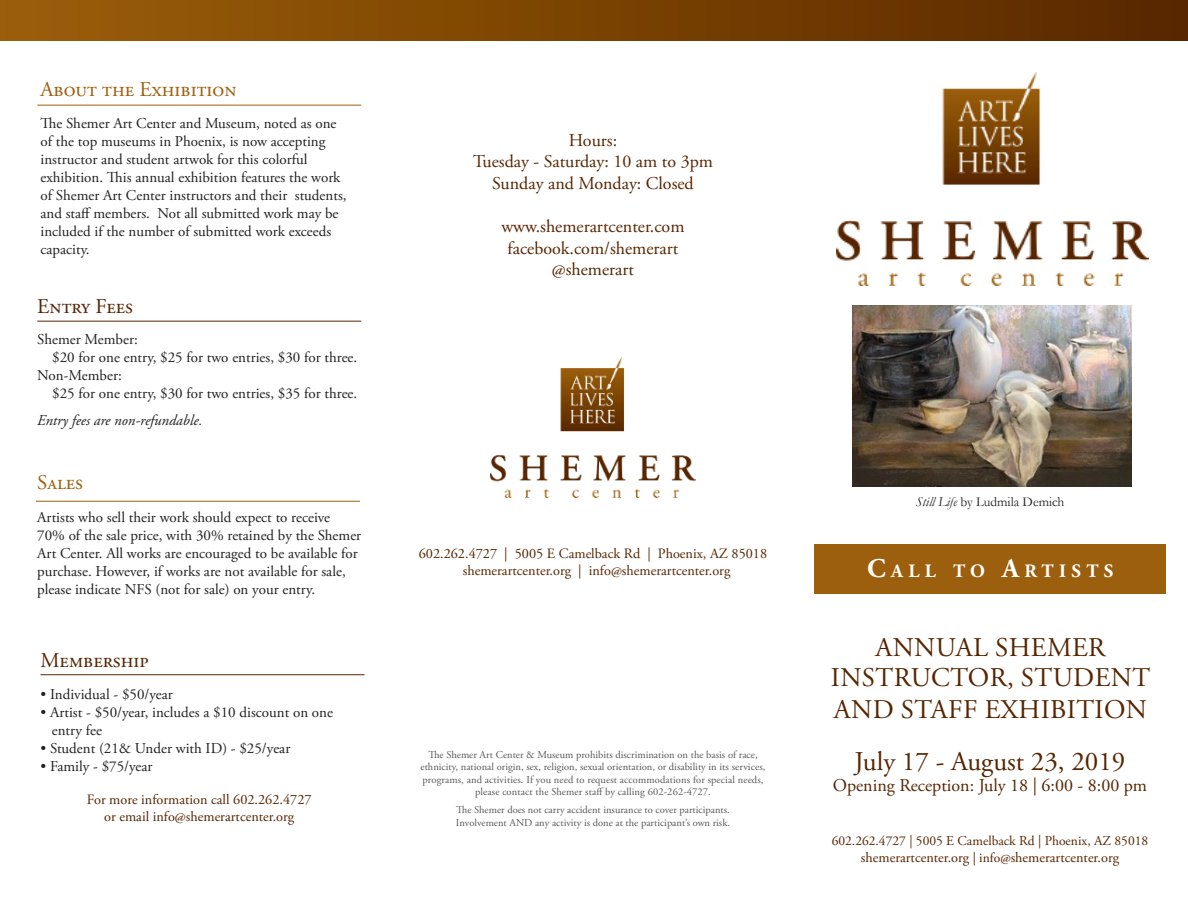
<style>
.page{position:relative;width:1188px;height:918px;background:#fff}
.page>*{position:absolute;margin:0;border:0;box-sizing:border-box;transform-origin:0 0}
.t1{font:27px "Adobe Garamond Pro";letter-spacing:.015em;color:#572500}
.t2{font:21px "Adobe Garamond Pro";color:#9c5f0d}
.t3{font:21px "Adobe Garamond Pro";color:#572500}
.t4{font:700 18.9px "Adobe Garamond Pro";letter-spacing:.285em;color:#fff}
.t5{font:18px "Adobe Garamond Pro";color:#572500}
.t6{font:15px/18px "Adobe Garamond Pro";color:#231f20}
.t7{font:italic 15px "Adobe Garamond Pro";color:#231f20}
.t8{font:14.25px "Adobe Garamond Pro";color:#572500}
.t9{font:13.5px "Adobe Garamond Pro";color:#572500}
.t10{font:13.5px "Garamond";color:#231f20}
.t11{font:10.5px "Adobe Garamond Pro";color:#57585a}
.s1{font-style:italic}
.s2{font-size:27px}
.s3{font-size:13.5px}
</style>
<div class="page">
<hr style="left:37px;top:105px;width:324px;height:1px;background:#9c5f0d">
<hr style="left:37px;top:321px;width:324px;height:1px;background:#572500">
<hr style="left:36px;top:501px;width:324px;height:1px;background:#9c5f0d">
<hr style="left:40px;top:674px;width:324px;height:1px;background:#572500">
<div style="left:0;top:0;width:1188px;height:41px;background:linear-gradient(to right,#9b5e08,#592700)"></div>
<img style="left:490px;top:357px;width:206px;height:140px">
<img style="left:836px;top:72px;width:312px;height:213px">
<div style="left:814px;top:544px;width:352px;height:49px;background:#9c5f0d"></div>
<img style="left:853px;top:306px;width:279px;height:181px">
<p class="t2" style="left:40px;top:77px;width:198px">About the Exhibition</p>
<p class="t6" style="left:40px;top:114px;width:308px">The Shemer Art Center and Museum, noted as one of the top museums in Phoenix, is now accepting instructor and student artwok for this colorful exhibition. This annual exhibition features the work of Shemer Art Center instructors and their students, and staff members. Not all submitted work may be included if the number of submitted work exceeds capacity.</p>
<p class="t3" style="left:37px;top:294px;width:97px">Entry Fees</p>
<p class="t6" style="left:37px;top:331px;width:102px">Shemer Member:</p>
<p class="t6" style="left:52px;top:349px;width:307px">$20 for one entry, $25 for two entries, $30 for three.</p>
<p class="t6" style="left:37px;top:367px;width:86px">Non-Member:</p>
<p class="t6" style="left:52px;top:385px;width:307px">$25 for one entry, $30 for two entries, $35 for three.</p>
<p class="t7" style="left:37px;top:412px;width:167px">Entry fees are non-refundable.</p>
<p class="t2" style="left:37px;top:470px;width:47px">Sales</p>
<p class="t6" style="left:37px;top:509px;width:326px">Artists who sell their work should expect to receive 70% of the sale price, with 30% retained by the Shemer Art Center. All works are encouraged to be available for purchase. However, if works are not available for sale, please indicate NFS (not for sale) on your entry.</p>
<p class="t3" style="left:40px;top:648px;width:110px">Membership</p>
<p class="t6" style="left:40px;top:685px;width:134px">• Individual - $50/year</p>
<p class="t6" style="left:40px;top:703px;width:294px">• Artist - $50/year, includes a $10 discount on one</p>
<p class="t6" style="left:52px;top:721px;width:52px">entry fee</p>
<p class="t6" style="left:40px;top:739px;width:251px">• Student (21&amp; Under with ID) - $25/year</p>
<p class="t6" style="left:40px;top:757px;width:114px">• Family - $75/year</p>
<p class="t8" style="left:87px;top:791px;width:226px">For more information call 602.262.4727</p>
<p class="t8" style="left:104px;top:808px;width:192px">or email info@shemerartcenter.org</p>
<p class="t5" style="left:569px;top:129px;width:50px">Hours:</p>
<p class="t5" style="left:473px;top:151px;width:241px">Tuesday - Saturday: 10 am to 3pm</p>
<p class="t5" style="left:492px;top:172px;width:203px">Sunday and Monday: Closed</p>
<p class="t5" style="left:501px;top:215px;width:185px">www.shemerartcenter.com</p>
<p class="t5" style="left:508px;top:237px;width:172px">facebook.com/shemerart</p>
<p class="t5" style="left:552px;top:259px;width:84px">@shemerart</p>
<p class="t8" style="left:419px;top:545px;width:350px">602.262.4727 | 5005 E Camelback Rd | Phoenix, AZ 85018</p>
<p class="t8" style="left:463px;top:562px;width:269px">shemerartcenter.org | info@shemerartcenter.org</p>
<p class="t11" style="left:428px;top:748px;width:331px">The Shemer Art Center &amp; Museum prohibits discrimination on the basis of race,</p>
<p class="t11" style="left:421px;top:761px;width:346px">ethnicity, national origin, sex, religion, sexual orientation, or disability in its services,</p>
<p class="t11" style="left:423px;top:773px;width:342px">programs, and activities. If you need to request accommodations for special needs,</p>
<p class="t11" style="left:475px;top:785px;width:237px">please contact the Shemer staff by calling 602-262-4727.</p>
<p class="t11" style="left:456px;top:803px;width:275px">The Shemer does not carry accident insurance to cover participants.</p>
<p class="t11" style="left:456px;top:816px;width:276px">Involvement AND any activity is done at the participant’s own risk.</p>
<p class="t10" style="left:916px;top:494px;width:150px"><span class="s1">Still Life</span> by Ludmila Demich</p>
<p class="t4" style="left:867px;top:560px;width:248px"><span class="s2">C</span>ALL TO <span class="s2">A</span>RTISTS</p>
<p class="t1" style="left:875px;top:631px;width:232px">ANNUAL SHEMER</p>
<p class="t1" style="left:831px;top:661px;width:321px">INSTRUCTOR, STUDENT</p>
<p class="t1" style="left:834px;top:693px;width:315px">AND STAFF EXHIBITION</p>
<p class="t1" style="left:855px;top:745px;width:272px">July 17 - August 23, 2019</p>
<p class="t5" style="left:833px;top:775px;width:316px">Opening Reception: July 18 | 6:00 - 8:00 pm</p>
<p class="t9" style="left:832px;top:832px;width:318px">602.262.4727 | 5005 E Camelback Rd | Phoenix, AZ 85018</p>
<p class="t8" style="left:861px;top:849px;width:260px">shemerartcenter.org <span class="s3">| info@</span>shemerartcenter.org</p>
</div>
